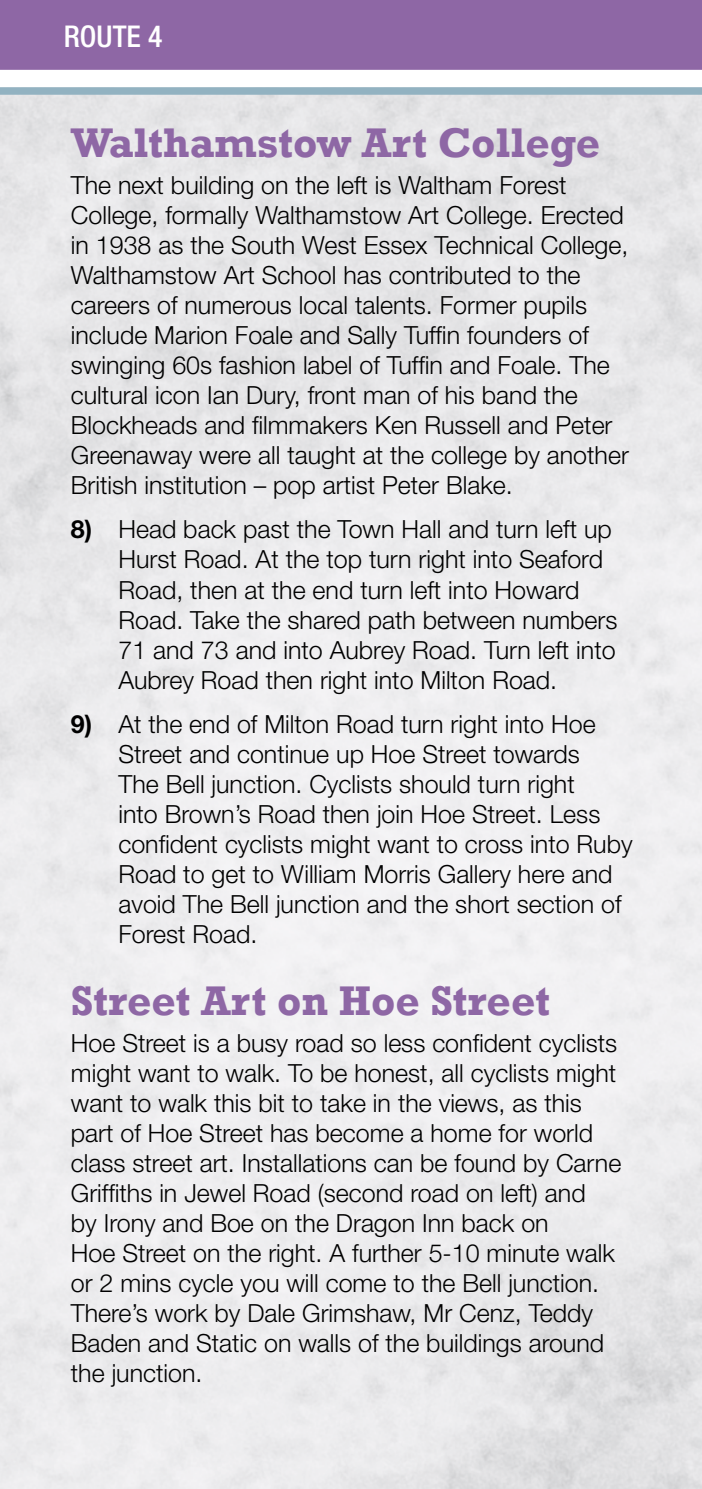
<style>
.page{position:relative;width:702px;height:1489px;background:#fff}
.page>*{position:absolute;margin:0;border:0;box-sizing:border-box;transform-origin:0 0}
.t1{font:700 42.5px "Rockwell";color:#8e67a5}
.t2{font:500 condensed 30px "Helvetica Neue LT";color:#fff}
.t3{font:300 25px/30px "Helvetica Neue LT";color:#000}
.s1{font-weight:700}
</style>
<div class="page">
<div style="left:0;top:0;width:702px;height:70px;background:#8e67a5"></div>
<div style="left:0;top:87px;width:702px;height:8px;background:#92b2c1"></div>
<p class="t2" style="left:64px;top:19px;width:100px">ROUTE 4</p>
<h1 class="t1" style="left:71px;top:117px;width:530px">Walthamstow Art College</h1>
<p class="t3" style="left:71px;top:170px;width:559px">The next building on the left is Waltham Forest College, formally Walthamstow Art College. Erected in 1938 as the South West Essex Technical College, Walthamstow Art School has contributed to the careers of numerous local talents. Former pupils include Marion Foale and Sally Tuffin founders of swinging 60s fashion label of Tuffin and Foale. The cultural icon Ian Dury, front man of his band the Blockheads and filmmakers Ken Russell and Peter Greenaway were all taught at the college by another British institution – pop artist Peter Blake.</p>
<p class="t3" style="left:118px;top:514px;width:500px;text-indent:-47px"><span class="s1">8)</span> Head back past the Town Hall and turn left up Hurst Road. At the top turn right into Seaford Road, then at the end turn left into Howard Road. Take the shared path between numbers 71 and 73 and into Aubrey Road. Turn left into Aubrey Road then right into Milton Road.</p>
<p class="t3" style="left:118px;top:708px;width:515px;text-indent:-47px"><span class="s1">9)</span> At the end of Milton Road turn right into Hoe Street and continue up Hoe Street towards<br>The Bell junction. Cyclists should turn right<br>into Brown’s Road then join Hoe Street. Less confident cyclists might want to cross into Ruby Road to get to William Morris Gallery here and avoid The Bell junction and the short section of Forest Road.</p>
<h1 class="t1" style="left:71px;top:975px;width:480px">Street Art on Hoe Street</h1>
<p class="t3" style="left:71px;top:1027px;width:552px">Hoe Street is a busy road so less confident cyclists might want to walk. To be honest, all cyclists might want to walk this bit to take in the views, as this part of Hoe Street has become a home for world class street art. Installations can be found by Carne Griffiths in Jewel Road (second road on left) and<br>by Irony and Boe on the Dragon Inn back on<br>Hoe Street on the right. A further 5-10 minute walk or 2 mins cycle you will come to the Bell junction.<br>There’s work by Dale Grimshaw, Mr Cenz, Teddy Baden and Static on walls of the buildings around the junction.</p>
</div>
